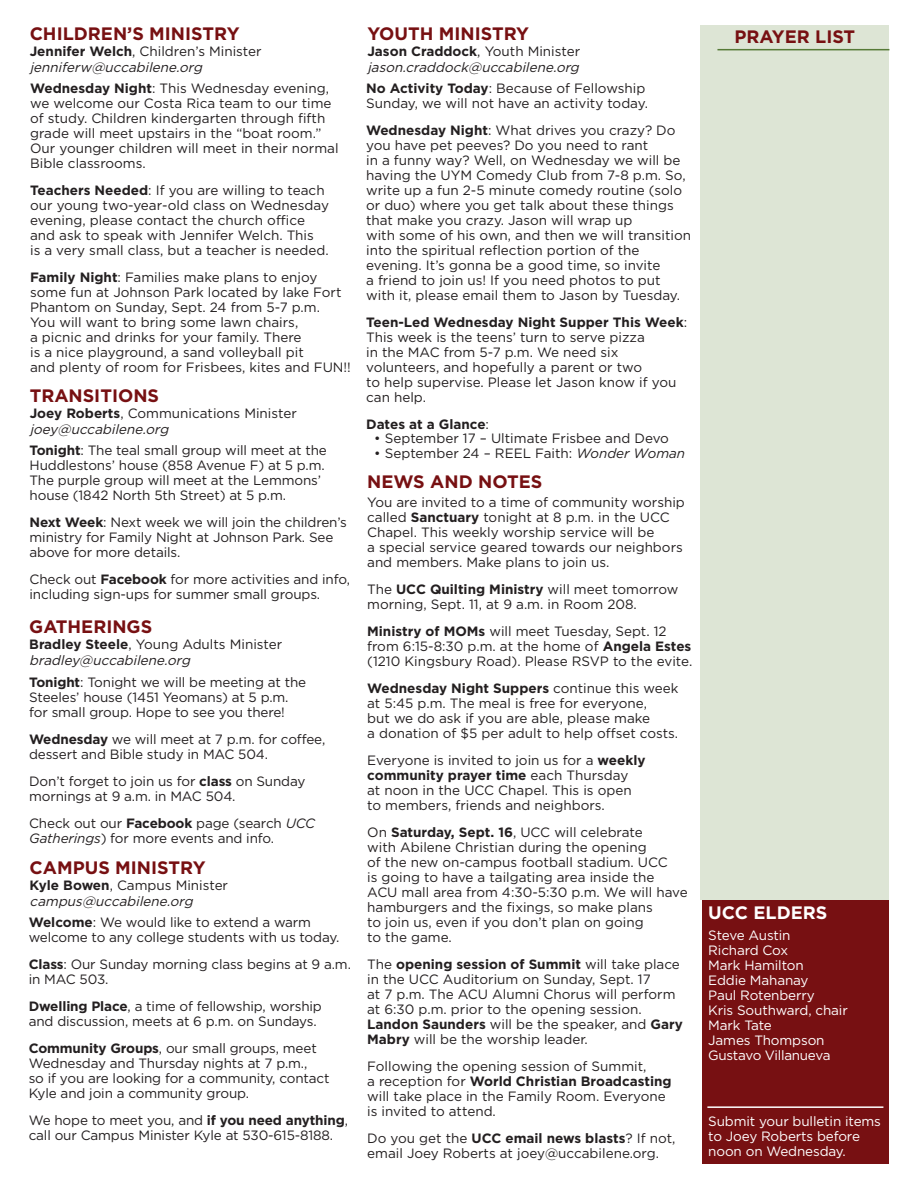
<style>
.page{position:relative;width:918px;height:1188px;background:#fff}
.page>*{position:absolute;margin:0;border:0;box-sizing:border-box;transform-origin:0 0}
.t1{font:700 18px "Gotham";color:#771012}
.t2{font:700 18px "Gotham";color:#fff}
.t3{font:13.5px/15px "Gotham";color:#231f20}
.t4{font:italic 13.5px/16.2px "Gotham";color:#231f20}
.t5{font:13.5px/15px "Gotham";letter-spacing:-.01em;color:#fff}
.t6{font:700 13.5px "Gotham";color:#231f20}
.s1{font-weight:700;font-style:normal}
.s2{font-style:normal}
.s3{font-weight:700}
.s4{font-weight:400}
.s5{font-style:italic}
</style>
<div class="page">
<div style="left:702px;top:900px;width:187px;height:263px;background:#771012"></div>
<div style="left:700px;top:25px;width:189px;height:875px;background:#dde5d5"></div>
<hr style="left:717px;top:49px;width:172px;height:1px;background:#567a37">
<hr style="left:707px;top:1106px;width:176px;height:2px;background:#fff">
<h1 class="t1" style="left:30px;top:23px;width:211px">CHILDREN’S MINISTRY</h1>
<h1 class="t1" style="left:735px;top:26px;width:122px">PRAYER LIST</h1>
<p class="t4" style="left:30px;top:43px;width:233px"><span class="s1">Jennifer Welch</span><span class="s2">, Children’s Minister </span>jenniferw@uccabilene.org</p>
<p class="t3" style="left:30px;top:81px;width:310px"><span class="s3">Wednesday Night</span>: This Wednesday evening, we welcome our Costa Rica team to our time of study. Children kindergarten through fifth grade will meet upstairs in the “boat room.” Our younger children will meet in their normal Bible classrooms.</p>
<p class="t3" style="left:30px;top:183px;width:300px"><span class="s3">Teachers Needed</span>: If you are willing to teach our young two-year-old class on Wednesday evening, please contact the church office and ask to speak with Jennifer Welch. This<br>is a very small class, but a teacher is needed.</p>
<p class="t3" style="left:30px;top:270px;width:322px"><span class="s3">Family Night</span>: Families make plans to enjoy some fun at Johnson Park located by lake Fort Phantom on Sunday, Sept. 24 from 5-7 p.m.<br>You will want to bring some lawn chairs,<br>a picnic and drinks for your family. There<br>is a nice playground, a sand volleyball pit<br>and plenty of room for Frisbees, kites and FUN!!</p>
<h1 class="t1" style="left:367px;top:23px;width:163px">YOUTH MINISTRY</h1>
<p class="t4" style="left:367px;top:43px;width:216px"><span class="s1">Jason Craddock</span><span class="s2">, Youth Minister </span>jason.craddock@uccabilene.org</p>
<p class="t3" style="left:366px;top:80px;width:283px"><span class="s3">No Activity Today</span>: Because of Fellowship<br>Sunday, we will not have an activity today.</p>
<p class="t3" style="left:366px;top:122px;width:326px"><span class="s3">Wednesday Night</span>: What drives you crazy? Do you have pet peeves? Do you need to rant<br>in a funny way? Well, on Wednesday we will be having the UYM Comedy Club from 7-8 p.m. So, write up a fun 2-5 minute comedy routine (solo or duo) where you get talk about these things that make you crazy. Jason will wrap up<br>with some of his own, and then we will transition into the spiritual reflection portion of the evening. It’s gonna be a good time, so invite<br>a friend to join us! If you need photos to put with it, please email them to Jason by Tuesday.</p>
<p class="t3" style="left:366px;top:314px;width:323px"><span class="s3">Teen-Led Wednesday Night Supper This Week</span>:<br>This week is the teens’ turn to serve pizza<br>in the MAC from 5-7 p.m. We need six volunteers, and hopefully a parent or two<br>to help supervise. Please let Jason know if you can help.</p>
<p class="t6" style="left:366px;top:416px;width:124px">Dates at a Glance<span class="s4">:</span></p>
<p class="t3" style="left:374px;top:431px;width:296px">• September 17 – Ultimate Frisbee and Devo</p>
<p class="t3" style="left:374px;top:446px;width:312px">• September 24 – REEL Faith: <span class="s5">Wonder Woman</span></p>
<h1 class="t1" style="left:367px;top:471px;width:177px">NEWS AND NOTES</h1>
<p class="t3" style="left:367px;top:495px;width:319px">You are invited to a time of community worship called <span class="s3">Sanctuary</span> tonight at 8 p.m. in the UCC Chapel. This weekly worship service will be<br>a special service geared towards our neighbors and members. Make plans to join us.</p>
<p class="t3" style="left:367px;top:582px;width:313px">The <span class="s3">UCC Quilting Ministry</span> will meet tomorrow morning, Sept. 11, at 9 a.m. in Room 208.</p>
<p class="t3" style="left:367px;top:624px;width:327px"><span class="s3">Ministry of MOMs</span> will meet Tuesday, Sept. 12 from 6:15-8:30 p.m. at the home of <span class="s3">Angela Estes </span>(1210 Kingsbury Road). Please RSVP to the evite.</p>
<p class="t3" style="left:367px;top:681px;width:313px"><span class="s3">Wednesday Night Suppers</span> continue this week at 5:45 p.m. The meal is free for everyone,<br>but we do ask if you are able, please make<br>a donation of $5 per adult to help offset costs.</p>
<p class="t3" style="left:367px;top:753px;width:280px">Everyone is invited to join us for a <span class="s3">weekly community prayer time</span> each Thursday<br>at noon in the UCC Chapel. This is open to members, friends and neighbors.</p>
<p class="t3" style="left:367px;top:825px;width:322px">On <span class="s3">Saturday, Sept. 16</span>, UCC will celebrate<br>with Abilene Christian during the opening<br>of the new on-campus football stadium. UCC<br>is going to have a tailgating area inside the ACU mall area from 4:30-5:30 p.m. We will have hamburgers and the fixings, so make plans<br>to join us, even if you don’t plan on going<br>to the game.</p>
<p class="t3" style="left:367px;top:957px;width:317px">The <span class="s3">opening session of Summit</span> will take place in the UCC Auditorium on Sunday, Sept. 17<br>at 7 p.m. The ACU Alumni Chorus will perform at 6:30 p.m. prior to the opening session.<br><span class="s3">Landon Saunders</span> will be the speaker, and <span class="s3">Gary Mabry</span> will be the worship leader.</p>
<p class="t3" style="left:367px;top:1059px;width:306px">Following the opening session of Summit,<br>a reception for <span class="s3">World Christian Broadcasting </span>will take place in the Family Room. Everyone is invited to attend.</p>
<p class="t3" style="left:367px;top:1131px;width:310px">Do you get the <span class="s3">UCC email news blasts</span>? If not, email Joey Roberts at joey@uccabilene.org.</p>
<h1 class="t1" style="left:30px;top:385px;width:131px">TRANSITIONS</h1>
<p class="t3" style="left:30px;top:405px;width:269px;line-height:16.2px"><span class="s3">Joey Roberts</span>, Communications Minister <span class="s5">joey@uccabilene.org</span></p>
<p class="t3" style="left:30px;top:442px;width:299px"><span class="s3">Tonight</span>: The teal small group will meet at the Huddlestons’ house (858 Avenue F) at 5 p.m.<br>The purple group will meet at the Lemmons’ house (1842 North 5th Street) at 5 p.m.</p>
<p class="t3" style="left:30px;top:514px;width:319px"><span class="s3">Next Week</span>: Next week we will join the children’s ministry for Family Night at Johnson Park. See above for more details.</p>
<p class="t3" style="left:30px;top:571px;width:322px">Check out <span class="s3">Facebook</span> for more activities and info, including sign-ups for summer small groups.</p>
<h1 class="t1" style="left:29px;top:616px;width:125px">GATHERINGS</h1>
<p class="t4" style="left:29px;top:636px;width:254px"><span class="s1">Bradley Steele</span><span class="s2">, Young Adults Minister </span>bradley@uccabilene.org</p>
<p class="t3" style="left:29px;top:674px;width:279px"><span class="s3">Tonight</span>: Tonight we will be meeting at the<br>Steeles’ house (1451 Yeomans) at 5 p.m. for small group. Hope to see you there!</p>
<p class="t3" style="left:29px;top:731px;width:298px"><span class="s3">Wednesday</span> we will meet at 7 p.m. for coffee, dessert and Bible study in MAC 504.</p>
<p class="t3" style="left:29px;top:773px;width:278px">Don’t forget to join us for <span class="s3">class</span> on Sunday mornings at 9 a.m. in MAC 504.</p>
<p class="t3" style="left:29px;top:815px;width:288px">Check out our <span class="s3">Facebook</span> page (search <span class="s5">UCC<br>Gatherings</span>) for more events and info.</p>
<h1 class="t1" style="left:30px;top:857px;width:177px">CAMPUS MINISTRY</h1>
<p class="t4" style="left:30px;top:877px;width:200px"><span class="s1">Kyle Bowen</span><span class="s2">, Campus Minister </span>campus@uccabilene.org</p>
<h1 class="t2" style="left:708px;top:903px;width:121px">UCC ELDERS</h1>
<p class="t5" style="left:708px;top:928px;width:141px">Steve Austin<br>Richard Cox<br>Mark Hamilton<br>Eddie Mahanay<br>Paul Rotenberry<br>Kris Southward, chair<br>Mark Tate<br>James Thompson<br>Gustavo Villanueva</p>
<p class="t3" style="left:29px;top:914px;width:312px"><span class="s3">Welcome</span>: We would like to extend a warm welcome to any college students with us today.</p>
<p class="t3" style="left:29px;top:956px;width:324px"><span class="s3">Class</span>: Our Sunday morning class begins at 9 a.m. in MAC 503.</p>
<p class="t3" style="left:29px;top:998px;width:295px"><span class="s3">Dwelling Place</span>, a time of fellowship, worship and discussion, meets at 6 p.m. on Sundays.</p>
<p class="t3" style="left:29px;top:1040px;width:302px"><span class="s3">Community Groups</span>, our small groups, meet Wednesday and Thursday nights at 7 p.m.,<br>so if you are looking for a community, contact Kyle and join a community group.</p>
<p class="t3" style="left:29px;top:1112px;width:321px">We hope to meet you, and <span class="s3">if you need anything</span>, call our Campus Minister Kyle at 530-615-8188.</p>
<p class="t5" style="left:708px;top:1114px;width:174px">Submit your bulletin items to Joey Roberts before noon on Wednesday.</p>
</div>
